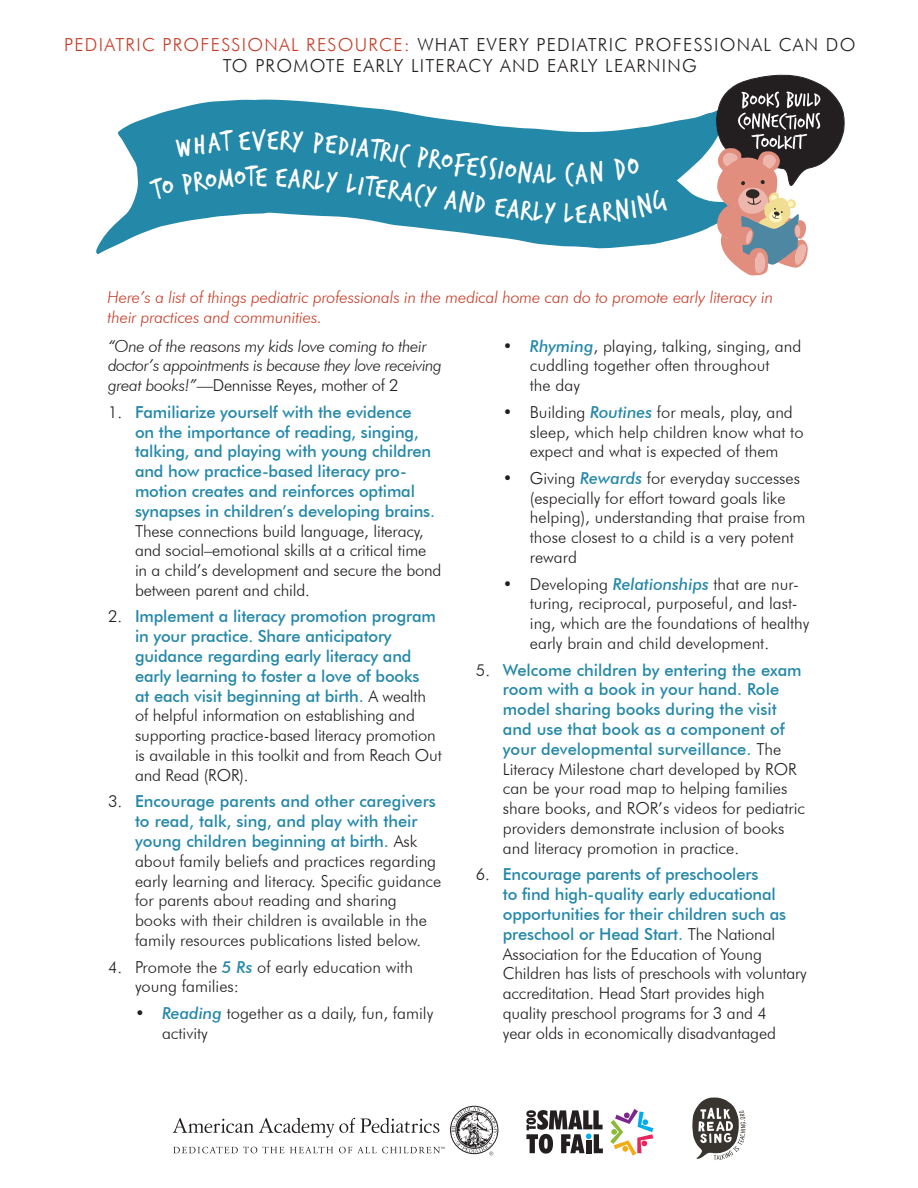
<style>
.page{position:relative;width:918px;height:1188px;background:#fff}
.page>*{position:absolute;margin:0;border:0;box-sizing:border-box;transform-origin:0 0}
.t1{font:30px "Trash Hand";color:#fff;scale:.75 1}
.t2{font:30px "Trash Hand";color:#fff}
.t3{font:300 18px/21px "Futura BT";letter-spacing:.07em;color:#231f20;text-align:center}
.t4{font:300 16.5px/19.8px "Futura BT";color:#231f20}
.t5{font:500 16.5px/19.8px "Futura BT";letter-spacing:-.01em;color:#2488a9}
.Body{font:italic 300 16.5px/19.8px "Futura BT";letter-spacing:-.03em;color:#231f20}
.pullquote{font:italic 300 16.5px/19.8px "Futura BT";letter-spacing:-.01em;color:#c63e29}
.s1{color:#c63e29}
.s2{font-style:normal}
.s3{font-weight:300;color:#231f20}
.s4{font-weight:400}
.s5{font-weight:500;color:#2488a9}
.s6{font-weight:500;font-style:italic;color:#2488a9}
</style>
<div class="page">
<svg style="left:96px;top:100px;width:618px;height:154px;fill:#2488a9"></svg>
<svg style="left:526px;top:1110px;width:77px;height:44px"></svg>
<svg style="left:610px;top:1109px;width:43px;height:47px"></svg>
<svg style="left:173px;top:1106px;width:326px;height:50px"></svg>
<svg style="left:692px;top:1098px;width:54px;height:62px"></svg>
<svg style="left:714px;top:74px;width:131px;height:202px"></svg>
<div style="left:176px;top:129px;width:128px;height:28px;background:#2488a9"></div>
<div style="left:313px;top:132px;width:58px;height:28px;background:#2488a9"></div>
<div style="left:478px;top:155px;width:79px;height:29px;background:#2488a9"></div>
<svg style="left:149px;top:176px;width:26px;height:24px"></svg>
<div style="left:182px;top:165px;width:77px;height:30px;background:#2488a9"></div>
<div style="left:275px;top:168px;width:63px;height:26px;background:#2488a9"></div>
<svg style="left:347px;top:174px;width:32px;height:23px"></svg>
<div style="left:494px;top:197px;width:62px;height:27px;background:#2488a9"></div>
<div style="left:564px;top:157px;width:104px;height:67px;background:#2488a9"></div>
<p class="t3" style="left:64px;top:34px;width:793px"><span class="s1">PEDIATRIC PROFESSIONAL RESOURCE:</span> WHAT EVERY PEDIATRIC PROFESSIONAL CAN DO<br>TO PROMOTE EARLY LITERACY AND EARLY LEARNING</p>
<p class="t2" style="left:256px;top:162px;width:12px">E</p>
<p class="t1" style="left:374px;top:135px;width:145px;rotate:9deg">TRIC PROFE</p>
<p class="t2" style="left:378px;top:173px;width:113px;rotate:9deg">ERACY AND</p>
<p class="pullquote" style="left:108px;top:287px;width:667px">Here’s a list of things pediatric professionals in the medical home can do to promote early literacy in their practices and communities.</p>
<p class="Body" style="left:108px;top:336px;width:336px">“One of the reasons my kids love coming to their doctor’s appointments is because they love receiving great books!”<span class="s2">—Dennisse Reyes, mother of 2</span></p>
<p class="t5" style="left:135px;top:402px;width:308px;text-indent:-27px"><span class="s3">1.</span> Familiarize yourself with the evidence<br>on the importance of reading, singing, talking, and playing with young children and how practice-based literacy pro&shy;motion creates and reinforces optimal synapses in children’s developing brains.<br><span class="s3">These connections build language, literacy, and social–emotional skills at a critical time in a child’s development and secure the bond between parent and child.</span></p>
<p class="t5" style="left:135px;top:607px;width:308px;text-indent:-27px"><span class="s3">2.</span> Implement a literacy promotion program in your practice<span class="s4">.</span> Share anticipatory guidance regarding early literacy and early learning to foster a love of books<br>at each visit beginning at birth. <span class="s3">A wealth of helpful information on establishing and supporting practice-based literacy promotion is available in this toolkit and from Reach Out and Read (ROR).</span></p>
<p class="t4" style="left:135px;top:792px;width:308px;text-indent:-27px">3. <span class="s5">Encourage parents and other caregivers to read, talk, sing, and play with their young children beginning at birth.</span> Ask about family beliefs and practices regarding early learning and literacy. Specific guidance for parents about reading and sharing books with their children is available in the family resources publications listed below.</p>
<p class="t4" style="left:135px;top:957px;width:279px;text-indent:-27px">4. Promote the <span class="s6">5 Rs</span> of early education with young families:</p>
<p class="t4" style="left:162px;top:1003px;width:273px;text-indent:-27px">• <span class="s6">Reading</span> together as a daily, fun, family activity</p>
<p class="t4" style="left:530px;top:336px;width:273px;text-indent:-27px">• <span class="s6">Rhyming</span>, playing, talking, singing, and cuddling together often throughout<br>the day</p>
<p class="t4" style="left:530px;top:402px;width:275px;text-indent:-27px">• Building <span class="s6">Routines</span> for meals, play, and sleep, which help children know what to expect and what is expected of them</p>
<p class="t4" style="left:530px;top:468px;width:277px;text-indent:-27px">• Giving <span class="s6">Rewards</span> for everyday successes (especially for effort toward goals like helping), understanding that praise from those closest to a child is a very potent reward</p>
<p class="t4" style="left:530px;top:574px;width:281px;text-indent:-27px">• Developing <span class="s6">Relationships</span> that are nur&shy;turing, reciprocal, purposeful, and last&shy;ing, which are the foundations of healthy early brain and child development.</p>
<p class="t4" style="left:503px;top:660px;width:304px;text-indent:-27px">5. <span class="s5">Welcome children by entering the exam room with a book in your hand. Role model sharing books during the visit and use that book as a component of your developmental surveillance.</span> The Literacy Milestone chart developed by ROR can be your road map to helping families share books, and ROR’s videos for pediatric providers demonstrate inclusion of books and literacy promotion in practice.</p>
<p class="t4" style="left:503px;top:864px;width:306px;text-indent:-27px">6. <span class="s5">Encourage parents of preschoolers<br>to find high-quality early educational opportunities for their children such as preschool or Head Start.</span> The National Association for the Education of Young Children has lists of preschools with voluntary accreditation. Head Start provides high quality preschool programs for 3 and 4<br>year olds in economically disadvantaged</p>
</div>
